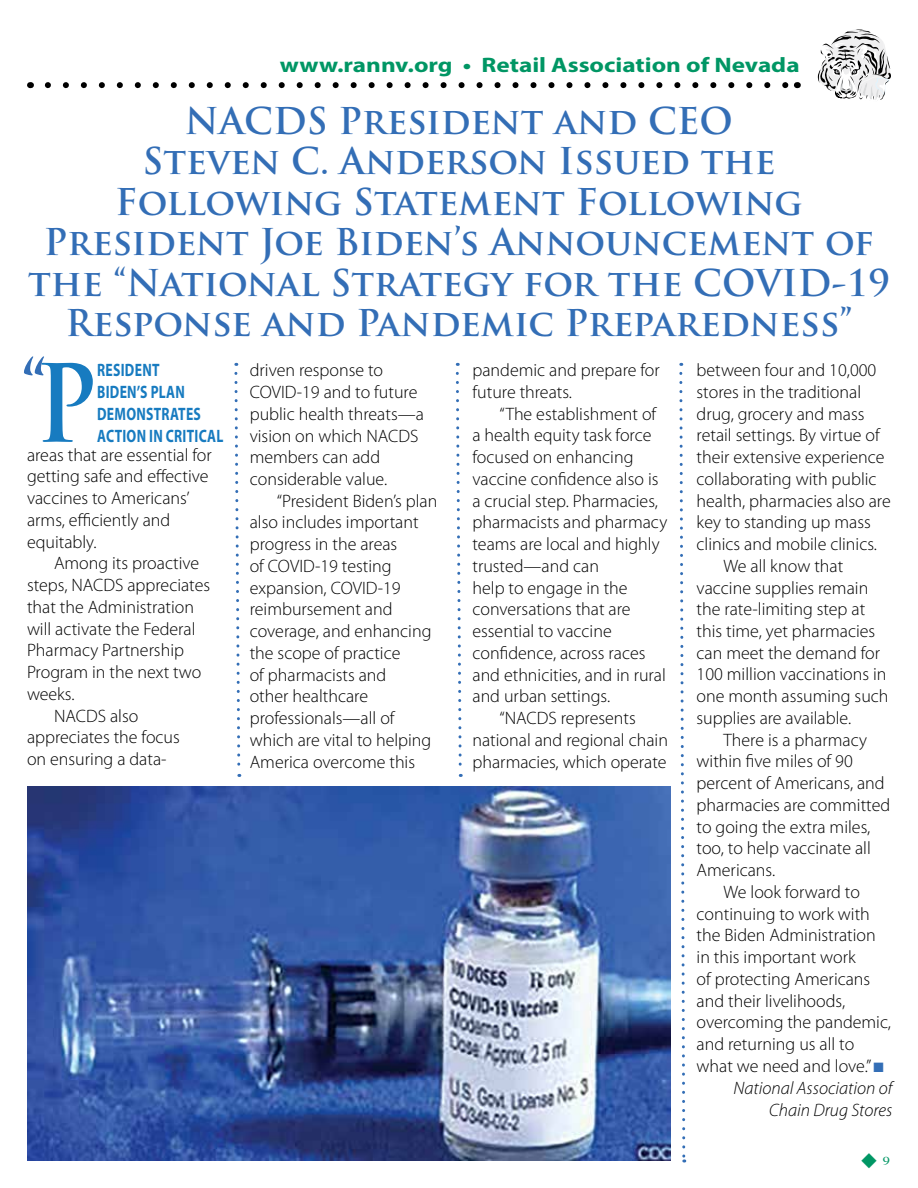
<style>
.page{position:relative;width:918px;height:1188px;background:#fff}
.page>*{position:absolute;margin:0;border:0;box-sizing:border-box;transform-origin:0 0}
.t1{font:700 104.7px "Trajan Pro";color:#177bc0;scale:.9 1}
.t2{font:700 72px "Trajan Pro";color:#336eb6}
.t3{font:700 36px/40.5px "Trajan Pro";color:#336eb6;text-align:center}
.t4{font:700 21px "Myriad Pro";color:#009664;scale:1.2 1}
.t5{font:300 18px/21.8px "Myriad Pro";color:#000}
.t6{font:700 18px/21.8px "Myriad Pro";letter-spacing:.02em;color:#177bc0;scale:.76 1}
.t7{font:italic 300 18px "Myriad Pro";color:#000}
.t8{font:12px "Times";color:#009664;scale:1.2 1}
.s1{color:#336eb6}
</style>
<div class="page">
<svg style="left:818px;top:29px;width:73px;height:71px"></svg>
<svg style="left:48px;top:82px;width:740px;height:6px"></svg>
<svg style="left:234px;top:363px;width:8px;height:414px"></svg>
<svg style="left:455px;top:363px;width:8px;height:414px"></svg>
<svg style="left:679px;top:363px;width:8px;height:799px"></svg>
<img style="left:27px;top:786px;width:643px;height:375px">
<p class="t4" style="left:280px;top:51px;width:435px">www.rannv.org • Retail Association of Nevada</p>
<h3 class="t3" style="left:28px;top:101px;width:863px">NACDS President and CEO<br>Steven C. Anderson Issued the Following Statement Following President Joe Biden’s Announcement of the “National Strategy for the COVID-19<br>Response and Pandemic Preparedness”</h3>
<h1 class="t1" style="left:35px;top:339px;width:70px">P</h1>
<p class="t6" style="left:97px;top:359px;width:168px">RESIDENT<br>BIDEN’S PLAN<br>DEMONSTRATES<br>ACTION IN CRITICAL</p>
<h2 class="t2" style="left:21px;top:345px;width:27px">“</h2>
<p class="t5" style="left:697px;top:360px;width:181px">between four and 10,000</p>
<p class="t5" style="left:697px;top:381px;width:166px">stores in the traditional</p>
<p class="t5" style="left:697px;top:403px;width:169px">drug, grocery and mass</p>
<p class="t5" style="left:697px;top:425px;width:185px">retail settings. By virtue of</p>
<p class="t5" style="left:697px;top:446px;width:190px">their extensive experience</p>
<p class="t5" style="left:697px;top:468px;width:182px">collaborating with public</p>
<p class="t5" style="left:697px;top:490px;width:196px">health, pharmacies also are</p>
<p class="t5" style="left:697px;top:512px;width:176px">key to standing up mass</p>
<p class="t5" style="left:697px;top:533px;width:182px">clinics and mobile clinics.</p>
<p class="t5" style="left:724px;top:555px;width:121px">We all know that</p>
<p class="t5" style="left:697px;top:577px;width:173px">vaccine supplies remain</p>
<p class="t5" style="left:697px;top:599px;width:170px">the rate-limiting step at</p>
<p class="t5" style="left:697px;top:620px;width:180px">this time, yet pharmacies</p>
<p class="t5" style="left:697px;top:642px;width:185px">can meet the demand for</p>
<p class="t5" style="left:697px;top:664px;width:191px">100 million vaccinations in</p>
<p class="t5" style="left:697px;top:686px;width:194px">one month assuming such</p>
<p class="t5" style="left:697px;top:707px;width:156px">supplies are available.</p>
<p class="t5" style="left:724px;top:729px;width:145px">There is a pharmacy</p>
<p class="t5" style="left:697px;top:751px;width:158px">within five miles of 90</p>
<p class="t5" style="left:697px;top:773px;width:190px">percent of Americans, and</p>
<p class="t5" style="left:697px;top:794px;width:195px">pharmacies are committed</p>
<p class="t5" style="left:697px;top:816px;width:175px">to going the extra miles,</p>
<p class="t5" style="left:697px;top:838px;width:176px">too, to help vaccinate all</p>
<p class="t5" style="left:697px;top:860px;width:80px">Americans.</p>
<p class="t5" style="left:724px;top:881px;width:138px">We look forward to</p>
<p class="t5" style="left:697px;top:903px;width:175px">continuing to work with</p>
<p class="t5" style="left:697px;top:925px;width:181px">the Biden Administration</p>
<p class="t5" style="left:697px;top:947px;width:161px">in this important work</p>
<p class="t5" style="left:697px;top:968px;width:175px">of protecting Americans</p>
<p class="t5" style="left:697px;top:990px;width:150px">and their livelihoods,</p>
<p class="t5" style="left:697px;top:1012px;width:196px">overcoming the pandemic,</p>
<p class="t5" style="left:697px;top:1034px;width:159px">and returning us all to</p>
<p class="t5" style="left:697px;top:1055px;width:189px">what we need and love.” <span class="s1">■</span></p>
<p class="t7" style="left:733px;top:1079px;width:160px">National Association of</p>
<p class="t7" style="left:769px;top:1100px;width:125px">Chain Drug Stores</p>
<p class="t5" style="left:472px;top:360px;width:189px">pandemic and prepare for future threats.</p>
<p class="t5" style="left:500px;top:403px;width:158px">“The establishment of</p>
<p class="t5" style="left:472px;top:425px;width:180px">a health equity task force</p>
<p class="t5" style="left:472px;top:447px;width:163px">focused on enhancing</p>
<p class="t5" style="left:472px;top:468px;width:187px">vaccine confidence also is</p>
<p class="t5" style="left:472px;top:490px;width:187px">a crucial step. Pharmacies,</p>
<p class="t5" style="left:472px;top:512px;width:196px">pharmacists and pharmacy</p>
<p class="t5" style="left:472px;top:534px;width:189px">teams are local and highly</p>
<p class="t5" style="left:472px;top:555px;width:128px">trusted—and can</p>
<p class="t5" style="left:472px;top:577px;width:157px">help to engage in the</p>
<p class="t5" style="left:472px;top:599px;width:160px">conversations that are</p>
<p class="t5" style="left:472px;top:621px;width:141px">essential to vaccine</p>
<p class="t5" style="left:472px;top:642px;width:174px">confidence, across races</p>
<p class="t5" style="left:472px;top:664px;width:195px">and ethnicities, and in rural</p>
<p class="t5" style="left:472px;top:686px;width:139px">and urban settings.</p>
<p class="t5" style="left:500px;top:708px;width:138px">“NACDS represents</p>
<p class="t5" style="left:472px;top:729px;width:197px">national and regional chain</p>
<p class="t5" style="left:472px;top:751px;width:196px">pharmacies, which operate</p>
<p class="t5" style="left:250px;top:360px;width:176px">driven response to<br>COVID-19 and to future public health threats—a vision on which NACDS members can add considerable value.</p>
<p class="t5" style="left:250px;top:490px;width:189px;text-indent:27px">“President Biden’s plan also includes important progress in the areas<br>of COVID-19 testing expansion, COVID-19 reimbursement and coverage, and enhancing the scope of practice<br>of pharmacists and<br>other healthcare professionals—all of which are vital to helping<br>America overcome this</p>
<p class="t5" style="left:27px;top:444px;width:186px">areas that are essential for getting safe and effective vaccines to Americans’ arms, efficiently and equitably.</p>
<p class="t5" style="left:54px;top:553px;width:147px">Among its proactive</p>
<p class="t5" style="left:27px;top:575px;width:185px">steps, NACDS appreciates</p>
<p class="t5" style="left:27px;top:596px;width:169px">that the Administration</p>
<p class="t5" style="left:27px;top:618px;width:170px">will activate the Federal</p>
<p class="t5" style="left:27px;top:640px;width:159px">Pharmacy Partnership</p>
<p class="t5" style="left:27px;top:661px;width:176px">Program in the next two</p>
<p class="t5" style="left:27px;top:683px;width:49px">weeks.</p>
<p class="t5" style="left:54px;top:705px;width:86px">NACDS also</p>
<p class="t5" style="left:27px;top:727px;width:154px">appreciates the focus</p>
<p class="t5" style="left:27px;top:748px;width:141px">on ensuring a data-</p>
<p class="t8" style="left:861px;top:1150px;width:26px">◆ 9</p>
</div>
